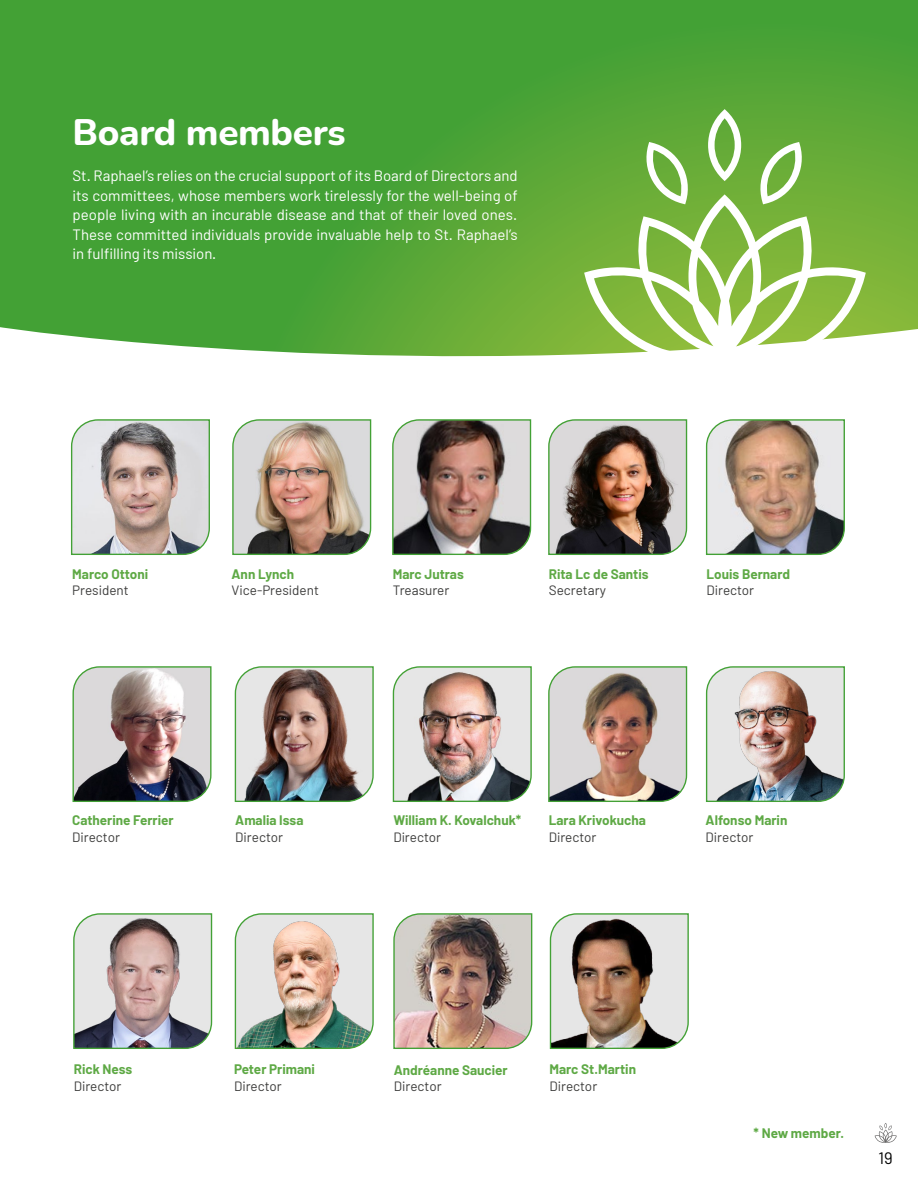
<style>
.page{position:relative;width:918px;height:1188px;background:#fff}
.page>*{position:absolute;margin:0;border:0;box-sizing:border-box;transform-origin:0 0}
.t1{font:800 36.9px "Nunito";letter-spacing:-.01em;color:#fff}
.t2{font:16.5px "Barlow";color:#000}
.t3{font:15px/19.5px "Barlow";color:#fff;text-align:justify}
.t4{font:700 13.5px "Barlow";color:#5ea945}
.t5{font:13.5px "Barlow";color:#3c3c3b}
</style>
<div class="page">
<svg style="left:875px;top:1123px;width:22px;height:20px"></svg>
<img style="left:234px;top:666px;width:140px;height:136px">
<img style="left:393px;top:913px;width:140px;height:136px">
<svg style="left:73px;top:913px;width:140px;height:136px;background:#bab3b1"></svg>
<img style="left:392px;top:666px;width:140px;height:136px">
<img style="left:548px;top:666px;width:140px;height:136px">
<svg style="left:71px;top:419px;width:139px;height:136px;background:#c0b9b3"></svg>
<svg style="left:705px;top:419px;width:140px;height:136px;background:#b6a79a"></svg>
<img style="left:234px;top:913px;width:140px;height:136px">
<img style="left:232px;top:419px;width:140px;height:136px">
<img style="left:392px;top:419px;width:140px;height:136px">
<img style="left:548px;top:419px;width:140px;height:136px">
<img style="left:705px;top:666px;width:140px;height:136px">
<img style="left:72px;top:666px;width:140px;height:136px">
<img style="left:549px;top:913px;width:140px;height:136px">
<svg style="left:0;top:0;width:918px;height:357px;background:#51a63a"></svg>
<svg style="left:708px;top:109px;width:33px;height:72px"></svg>
<svg style="left:759px;top:142px;width:44px;height:52px"></svg>
<svg style="left:645px;top:142px;width:45px;height:52px"></svg>
<svg style="left:584px;top:194px;width:282px;height:163px"></svg>
<h1 class="t1" style="left:73px;top:106px;width:274px">Board members</h1>
<p class="t3" style="left:73px;top:166px;width:447px">St. Raphael’s relies on the crucial support of its Board of Directors and its committees, whose members work tirelessly for the well-being of people living with an incurable disease and that of their loved ones.<br>These committed individuals provide invaluable help to St. Raphael’s in fulfilling its mission.</p>
<p class="t4" style="left:72px;top:564px;width:78px">Marco Ottoni</p>
<p class="t5" style="left:72px;top:582px;width:58px">President</p>
<p class="t4" style="left:232px;top:564px;width:64px">Ann Lynch</p>
<p class="t5" style="left:232px;top:582px;width:89px">Vice-President</p>
<p class="t4" style="left:393px;top:564px;width:73px">Marc Jutras</p>
<p class="t5" style="left:393px;top:582px;width:58px">Treasurer</p>
<p class="t4" style="left:549px;top:564px;width:101px">Rita Lc de Santis</p>
<p class="t5" style="left:549px;top:582px;width:59px">Secretary</p>
<p class="t4" style="left:707px;top:564px;width:85px">Louis Bernard</p>
<p class="t5" style="left:707px;top:582px;width:49px">Director</p>
<p class="t4" style="left:72px;top:811px;width:103px">Catherine Ferrier</p>
<p class="t5" style="left:72px;top:828px;width:49px">Director</p>
<p class="t4" style="left:235px;top:811px;width:70px">Amalia Issa</p>
<p class="t5" style="left:235px;top:828px;width:49px">Director</p>
<p class="t4" style="left:393px;top:811px;width:129px">William K. Kovalchuk*</p>
<p class="t5" style="left:393px;top:828px;width:49px">Director</p>
<p class="t4" style="left:549px;top:811px;width:99px">Lara Krivokucha</p>
<p class="t5" style="left:549px;top:828px;width:49px">Director</p>
<p class="t4" style="left:706px;top:811px;width:83px">Alfonso Marin</p>
<p class="t5" style="left:706px;top:828px;width:49px">Director</p>
<p class="t4" style="left:74px;top:1060px;width:60px">Rick Ness</p>
<p class="t5" style="left:74px;top:1077px;width:49px">Director</p>
<p class="t4" style="left:234px;top:1060px;width:83px">Peter Primani</p>
<p class="t5" style="left:234px;top:1077px;width:49px">Director</p>
<p class="t4" style="left:394px;top:1060px;width:115px">Andréanne Saucier</p>
<p class="t5" style="left:394px;top:1077px;width:49px">Director</p>
<p class="t4" style="left:550px;top:1060px;width:88px">Marc St.Martin</p>
<p class="t5" style="left:550px;top:1077px;width:49px">Director</p>
<p class="t4" style="left:754px;top:1123px;width:92px">* New member.</p>
<p class="t2" style="left:879px;top:1147px;width:16px">19</p>
</div>
